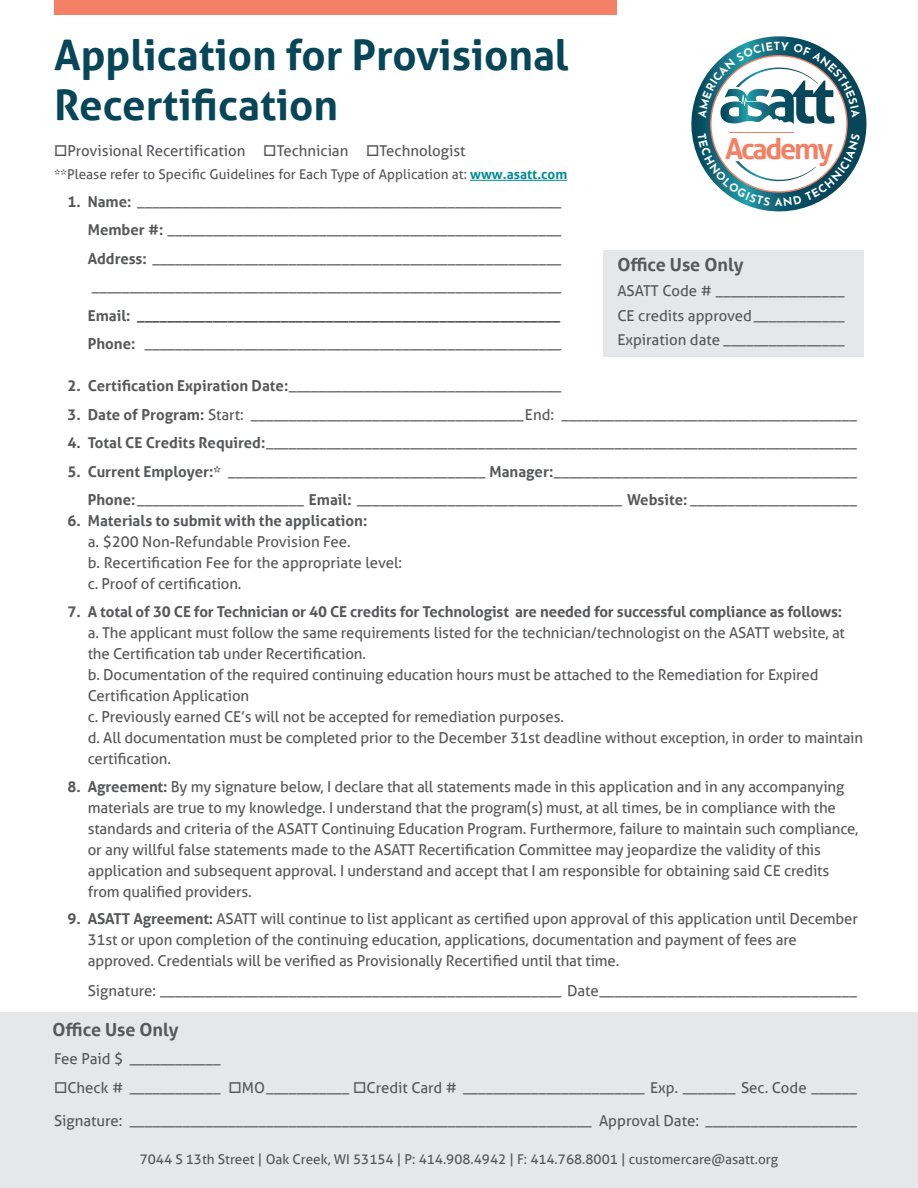
<style>
.page{position:relative;width:918px;height:1188px;background:#fff}
.page>*{position:absolute;margin:0;border:0;box-sizing:border-box;transform-origin:0 0}
.t1{font:700 42px/50.4px "Aller";color:#074559}
.t2{font:700 28.8px "Aller";letter-spacing:-.075em;color:#f38064}
.t3{font:700 18px "Aller";color:#57585a}
.t4{font:15px/21px "Aller";letter-spacing:-.01em;color:#57585a}
.t5{font:700 15px/28.5px "Aller";letter-spacing:-.01em;color:#57585a}
.t6{font:13.5px "Aller";color:#57585a}
.t7{font:700 11.1px "Josefin Sans";color:#fff}
.s1{font-weight:700;color:#008b98}
.s2{font-weight:700}
.s3{font-weight:400}
</style>
<div class="page">
<div style="left:0;top:1013px;width:918px;height:175px;background:#e6e7e9"></div>
<div style="left:54px;top:0;width:563px;height:14px;background:#f38064"></div>
<hr style="left:470px;top:180px;width:97px;height:1px;background:#008b98">
<div style="left:604px;top:250px;width:260px;height:107px;background:#e6e7e9"></div>
<svg style="left:691px;top:36px;width:176px;height:176px"></svg>
<h1 class="t1" style="left:54px;top:29px;width:516px">Application for Provisional<br>Recertification</h1>
<p class="t4" style="left:54px;top:140px;width:413px">□Provisional Recertification □Technician □Technologist</p>
<p class="t6" style="left:54px;top:166px;width:515px">**Please refer to Specific Guidelines for Each Type of Application at: <span class="s1">www.asatt.com</span></p>
<p class="t4" style="left:88px;top:187px;width:475px;line-height:28.5px;text-align:justify;text-indent:-20px"><span class="s2">1. Name:</span> ________________________________________________________ <span class="s2">Member #:</span> ____________________________________________________ <span class="s2">Address:</span> ______________________________________________________ ______________________________________________________________</p>
<p class="t5" style="left:88px;top:301px;width:475px">Email: ________________________________________________________<br>Phone: <span class="s3">_______________________________________________________</span></p>
<p class="t4" style="left:67px;top:375px;width:496px"><span class="s2">2. Certification Expiration Date:</span>____________________________________</p>
<p class="t4" style="left:67px;top:404px;width:791px"><span class="s2">3. Date of Program:</span> Start: ____________________________________End: _______________________________________</p>
<p class="t4" style="left:67px;top:432px;width:791px"><span class="s2">4. Total CE Credits Required:</span>______________________________________________________________________________</p>
<p class="t4" style="left:67px;top:457px;width:791px;line-height:28.5px;text-align:right"><span class="s2">5. Current Employer:*</span> __________________________________ <span class="s2">Manager:</span>________________________________________<br><span class="s2">Phone:</span>______________________ <span class="s2">Email:</span> ___________________________________ <span class="s2">Website:</span> ______________________</p>
<p class="t5" style="left:68px;top:507px;width:301px">6. Materials to submit with the application:</p>
<p class="t4" style="left:88px;top:531px;width:316px">a. $200 Non-Refundable Provision Fee.<br>b. Recertification Fee for the appropriate level: c. Proof of certification.</p>
<p class="t5" style="left:68px;top:597px;width:776px">7. A total of 30 CE for Technician or 40 CE credits for Technologist are needed for successful compliance as follows:</p>
<p class="t4" style="left:88px;top:622px;width:777px">a. The applicant must follow the same requirements listed for the technician/technologist on the ASATT website, at the Certification tab under Recertification.<br>b. Documentation of the required continuing education hours must be attached to the Remediation for Expired Certification Application<br>c. Previously earned CE’s will not be accepted for remediation purposes.<br>d. All documentation must be completed prior to the December 31st deadline without exception, in order to maintain certification.</p>
<p class="t4" style="left:88px;top:776px;width:772px;text-indent:-20px"><span class="s2">8. Agreement:</span> By my signature below, I declare that all statements made in this application and in any accompanying materials are true to my knowledge. I understand that the program(s) must, at all times, be in compliance with the standards and criteria of the ASATT Continuing Education Program. Furthermore, failure to maintain such compliance, or any willful false statements made to the ASATT Recertification Committee may jeopardize the validity of this application and subsequent approval. I understand and accept that I am responsible for obtaining said CE credits from qualified providers.</p>
<p class="t4" style="left:88px;top:909px;width:772px;text-indent:-20px"><span class="s2">9. ASATT Agreement:</span> ASATT will continue to list applicant as certified upon approval of this application until December<br>31st or upon completion of the continuing education, applications, documentation and payment of fees are approved. Credentials will be verified as Provisionally Recertified until that time.</p>
<p class="t4" style="left:88px;top:980px;width:771px">Signature: _____________________________________________________ Date__________________________________</p>
<p class="t3" style="left:52px;top:1018px;width:128px">Office Use Only</p>
<p class="t4" style="left:54px;top:1048px;width:168px">Fee Paid $ ____________</p>
<p class="t4" style="left:54px;top:1071px;width:804px;line-height:32.7px">□Check # ____________ □MO___________ □Credit Card # ________________________ Exp. _______ Sec. Code ______<br>Signature: _____________________________________________________________ Approval Date: ____________________</p>
<p class="t6" style="left:140px;top:1151px;width:640px">7044 S 13th Street | Oak Creek, WI 53154 | P: 414.908.4942 | F: 414.768.8001 | customercare@asatt.org</p>
<h2 class="t2" style="left:725px;top:131px;width:109px">Academy</h2>
<p class="t7" style="left:775px;top:192px;width:9px">A</p>
<p class="t3" style="left:617px;top:254px;width:128px">Office Use Only</p>
<p class="t4" style="left:617px;top:278px;width:229px;line-height:24.8px;text-align:justify">ASATT Code # _________________ CE credits approved____________ Expiration date ________________</p>
</div>
